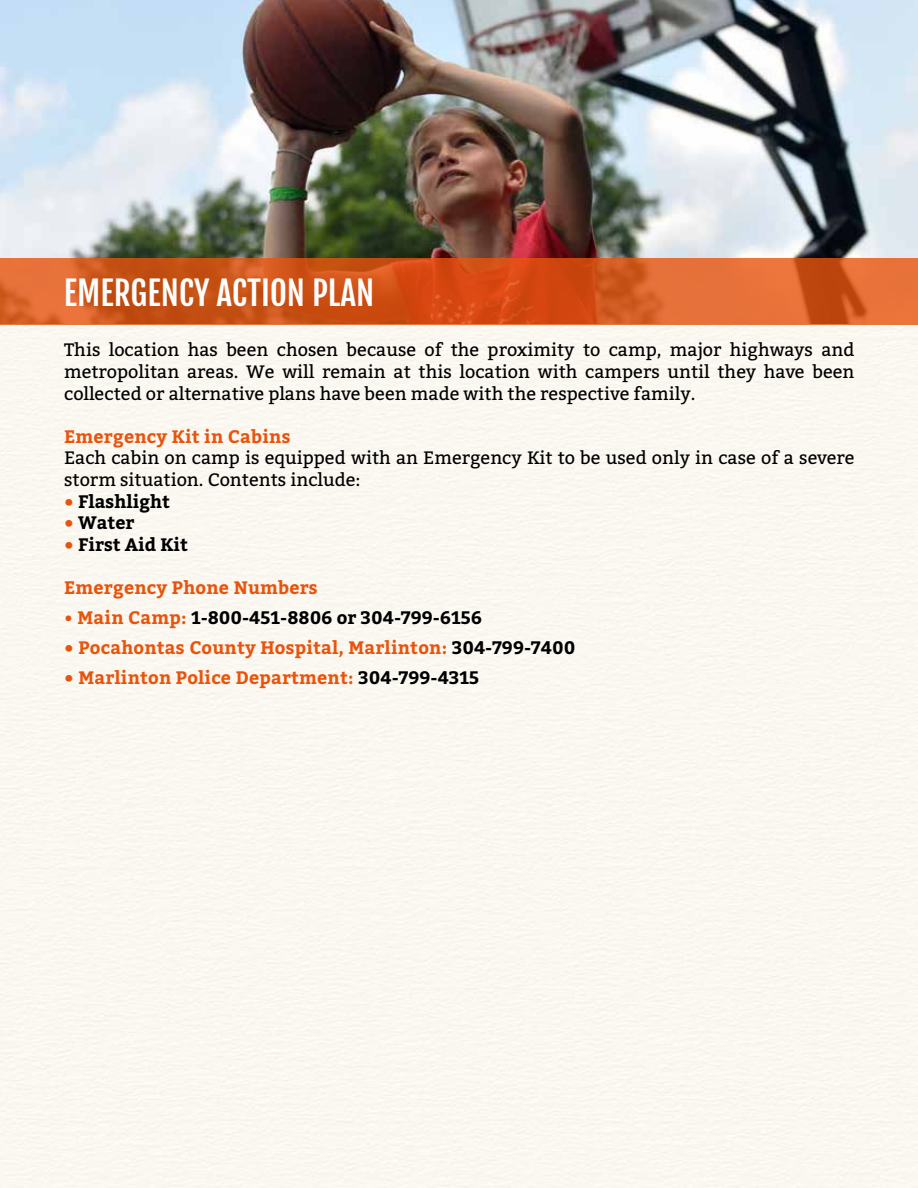
<style>
.page{position:relative;width:918px;height:1188px;background:#fff}
.page>*{position:absolute;margin:0;border:0;box-sizing:border-box;transform-origin:0 0}
.t1{font:33px "Fjalla One";color:#fff}
.t2{font:18px/21.6px "Bitter";color:#000;text-align:justify}
.t3{font:700 18px "Bitter";letter-spacing:.01em;color:#e9540d}
.t4{font:700 18px "Bitter";color:#000}
.s1{color:#e9540d}
.s2{font-weight:400;color:#e9540d}
.s3{color:#000}
</style>
<div class="page">
<img style="left:0;top:0;width:918px;height:258px">
<svg style="left:0;top:258px;width:918px;height:67px;background:#d55920"></svg>
<h1 class="t1" style="left:64px;top:273px;width:312px">EMERGENCY ACTION PLAN</h1>
<p class="t2" style="left:64px;top:339px;width:792px">This location has been chosen because of the proximity to camp, major highways and metropolitan areas. We will remain at this location with campers until they have been collected or alternative plans have been made with the respective family.</p>
<p class="t3" style="left:64px;top:423px;width:228px">Emergency Kit in Cabins</p>
<p class="t2" style="left:64px;top:447px;width:792px">Each cabin on camp is equipped with an Emergency Kit to be used only in case of a severe storm situation. Contents include:</p>
<p class="t4" style="left:64px;top:487px;width:108px"><span class="s1">•</span> Flashlight</p>
<p class="t4" style="left:64px;top:509px;width:72px"><span class="s1">•</span> Water</p>
<p class="t4" style="left:64px;top:531px;width:125px"><span class="s1">•</span> First Aid Kit</p>
<p class="t3" style="left:64px;top:574px;width:255px">Emergency Phone Numbers</p>
<p class="t4" style="left:64px;top:604px;width:420px"><span class="s2">•</span> <span class="s1">Main Camp:</span> 1-800-451-8806 or 304-799-6156</p>
<p class="t3" style="left:64px;top:634px;width:513px">• Pocahontas County Hospital, Marlinton: <span class="s3">304-799-7400</span></p>
<p class="t3" style="left:64px;top:664px;width:417px">• Marlinton Police Department: <span class="s3">304-799-4315</span></p>
</div>
